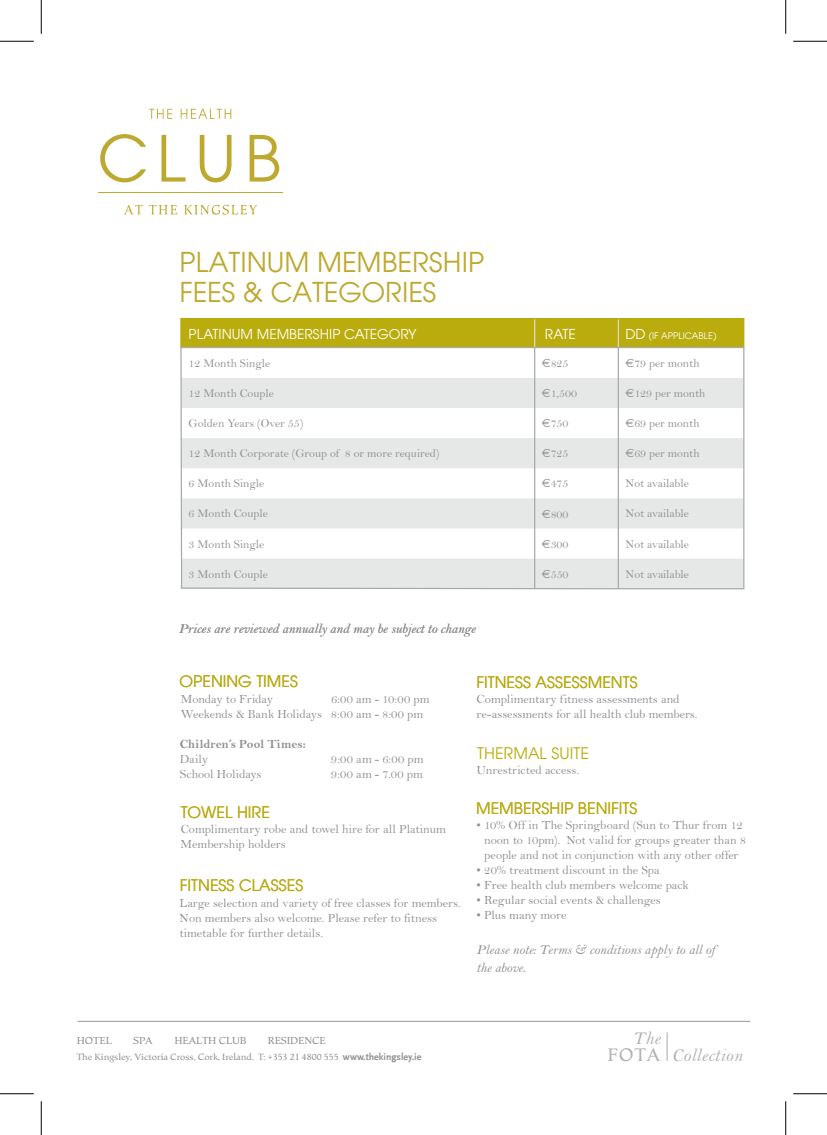
<style>
.page{position:relative;width:827px;height:1135px;background:#fff}
.page>*{position:absolute;margin:0;border:0;box-sizing:border-box;transform-origin:0 0}
.t1{font:30px/30px "Avant Gar Got Itc TEE";color:#bda930}
.t2{font:18.38px "Bell MT Italic";letter-spacing:.02em;color:#b3b2b1}
.t3{font:17.5px "Avant Gar Got Itc TEE";color:#baac0d}
.t4{font:17.5px "Avant Gar Got Itc TEE";color:#bda930}
.t5{font:15px "Avant Gar Got Itc TEE";color:#fff}
.t6{font:13.75px/17.5px "Bell MT Italic";color:#8e9092}
.t7{font:12.5px/15px "Bell";color:#8e9092}
.t8{font:12.5px "Bell MT Bold";letter-spacing:.01em;color:#8e9092}
.t9{font:11.88px "Bell";color:#8e9092}
.t10{font:11.25px "Healy";color:#8e9092}
.t11{font:10px "Healy";color:#8e9092}
.t12{font:10px "Avant Gar Got Itc TEE";color:#fff}
.s1{font-size:15px}
.s2{font-family:"Euro Sans"}
.s3{font-family:"Scala Sans";font-weight:700}
.s4{font-family:"Healy";font-size:20.12px}
</style>
<div class="page">
<hr style="left:78px;top:1021px;width:672px;height:1px;background:#a8aaa9">
<svg style="left:667px;top:1032px;width:1px;height:29px"></svg>
<hr style="left:180px;top:318px;width:354px;height:1px;background:#baac0d">
<hr style="left:534px;top:318px;width:84px;height:1px;background:#baac0d">
<hr style="left:618px;top:318px;width:126px;height:1px;background:#baac0d">
<div style="left:180px;top:319px;width:564px;height:27px;background:#baac0d"></div>
<svg style="left:180px;top:346px;width:565px;height:244px"></svg>
<svg style="left:100px;top:134px;width:46px;height:48px"></svg>
<svg style="left:161px;top:135px;width:24px;height:47px"></svg>
<svg style="left:200px;top:135px;width:31px;height:47px"></svg>
<svg style="left:249px;top:135px;width:30px;height:47px"></svg>
<svg style="left:124px;top:205px;width:19px;height:9px"></svg>
<svg style="left:149px;top:205px;width:28px;height:9px"></svg>
<svg style="left:184px;top:205px;width:73px;height:10px"></svg>
<svg style="left:149px;top:109px;width:23px;height:10px"></svg>
<svg style="left:181px;top:109px;width:50px;height:10px"></svg>
<hr style="left:98px;top:193px;width:184px;height:1px;background:#bda930">
<hr style="left:0;top:41px;width:34px;height:1px;background:#000">
<hr style="left:793px;top:41px;width:34px;height:1px;background:#000">
<hr style="left:0;top:1093px;width:34px;height:1px;background:#000">
<hr style="left:793px;top:1093px;width:34px;height:1px;background:#000">
<hr style="left:41px;top:0;width:1px;height:34px;background:#000">
<hr style="left:41px;top:1101px;width:1px;height:34px;background:#000">
<hr style="left:785px;top:0;width:1px;height:34px;background:#000">
<hr style="left:785px;top:1101px;width:1px;height:34px;background:#000">
<h1 class="t1" style="left:180px;top:247px;width:306px">PLATINUM MEMBERSHIP<br>FEES &amp; CATEGORIES</h1>
<p class="t5" style="left:189px;top:325px;width:229px">PLATINUM MEMBERSHIP CATEGORY</p>
<p class="t5" style="left:545px;top:325px;width:32px">RATE</p>
<p class="t12" style="left:625px;top:330px;width:93px"><span class="s1">DD</span> (IF APPLICABLE)</p>
<p class="t9" style="left:189px;top:356px;width:83px">12 Month Single</p>
<p class="t9" style="left:542px;top:356px;width:28px"><span class="s2">€</span>825</p>
<p class="t9" style="left:625px;top:356px;width:76px"><span class="s2">€</span>79 per month</p>
<p class="t9" style="left:189px;top:386px;width:87px">12 Month Couple</p>
<p class="t9" style="left:542px;top:386px;width:37px"><span class="s2">€</span>1,500</p>
<p class="t9" style="left:625px;top:386px;width:82px"><span class="s2">€</span>129 per month</p>
<p class="t9" style="left:189px;top:416px;width:116px">Golden Years (Over 55)</p>
<p class="t9" style="left:542px;top:416px;width:28px"><span class="s2">€</span>750</p>
<p class="t9" style="left:625px;top:416px;width:76px"><span class="s2">€</span>69 per month</p>
<p class="t9" style="left:189px;top:446px;width:252px">12 Month Corporate (Group of 8 or more required)</p>
<p class="t9" style="left:542px;top:446px;width:28px"><span class="s2">€</span>725</p>
<p class="t9" style="left:625px;top:446px;width:76px"><span class="s2">€</span>69 per month</p>
<p class="t9" style="left:189px;top:476px;width:77px">6 Month Single</p>
<p class="t9" style="left:542px;top:476px;width:28px"><span class="s2">€</span>475</p>
<p class="t9" style="left:625px;top:476px;width:65px">Not available</p>
<p class="t9" style="left:189px;top:507px;width:81px">6 Month Couple</p>
<p class="t9" style="left:542px;top:507px;width:28px"><span class="s2">€</span>800</p>
<p class="t9" style="left:625px;top:507px;width:65px">Not available</p>
<p class="t9" style="left:189px;top:537px;width:77px">3 Month Single</p>
<p class="t9" style="left:542px;top:537px;width:28px"><span class="s2">€</span>300</p>
<p class="t9" style="left:625px;top:537px;width:65px">Not available</p>
<p class="t9" style="left:189px;top:567px;width:81px">3 Month Couple</p>
<p class="t9" style="left:542px;top:567px;width:28px"><span class="s2">€</span>550</p>
<p class="t9" style="left:625px;top:567px;width:65px">Not available</p>
<p class="t6" style="left:179px;top:620px;width:298px">Prices are reviewed annually and may be subject to change</p>
<h3 class="t3" style="left:179px;top:671px;width:120px">OPENING TIMES</h3>
<h3 class="t3" style="left:476px;top:672px;width:163px">FITNESS ASSESSMENTS</h3>
<p class="t7" style="left:181px;top:691px;width:93px">Monday to Friday</p>
<p class="t7" style="left:181px;top:691px;width:250px;text-indent:150px">6:00 am - 10:00 pm<br>Weekends &amp; Bank Holidays 8:00 am - 8:00 pm</p>
<p class="t8" style="left:180px;top:736px;width:127px">Children’s Pool Times:</p>
<p class="t7" style="left:180px;top:751px;width:30px">Daily</p>
<p class="t7" style="left:331px;top:751px;width:94px">9:00 am - 6:00 pm</p>
<p class="t7" style="left:180px;top:766px;width:83px">School Holidays</p>
<p class="t7" style="left:331px;top:766px;width:93px">9:00 am - 7.00 pm</p>
<p class="t7" style="left:476px;top:691px;width:222px">Complimentary fitness assessments and re-assessments for all health club members.</p>
<h3 class="t3" style="left:477px;top:743px;width:113px">THERMAL SUITE</h3>
<p class="t7" style="left:476px;top:762px;width:104px">Unrestricted access.</p>
<h3 class="t3" style="left:181px;top:802px;width:91px">TOWEL HIRE</h3>
<h3 class="t4" style="left:476px;top:798px;width:163px">MEMBERSHIP BENIFITS</h3>
<p class="t7" style="left:181px;top:821px;width:267px">Complimentary robe and towel hire for all Platinum<br>Membership holders</p>
<h3 class="t3" style="left:180px;top:875px;width:125px">FITNESS CLASSES</h3>
<p class="t7" style="left:180px;top:895px;width:283px">Large selection and variety of free classes for members.<br>Non members also welcome. Please refer to fitness timetable for further details.</p>
<p class="t7" style="left:484px;top:817px;width:263px;text-indent:-8px">• 10% Off in The Springboard (Sun to Thur from 12 noon to 10pm). Not valid for groups greater than 8 people and not in conjunction with any other offer</p>
<p class="t7" style="left:476px;top:862px;width:184px">• 20% treatment discount in the Spa</p>
<p class="t7" style="left:476px;top:877px;width:214px">• Free health club members welcome pack</p>
<p class="t7" style="left:476px;top:892px;width:186px">• Regular social events &amp; challenges</p>
<p class="t7" style="left:476px;top:907px;width:91px">• Plus many more</p>
<p class="t6" style="left:476px;top:941px;width:240px">Please note: Terms &amp; conditions apply to all of the above.</p>
<h2 class="t2" style="left:632px;top:1027px;width:29px">The</h2>
<p class="t10" style="left:77px;top:1035px;width:36px">HOTEL</p>
<p class="t10" style="left:133px;top:1035px;width:21px">SPA</p>
<p class="t10" style="left:174px;top:1035px;width:73px">HEALTH CLUB</p>
<p class="t10" style="left:268px;top:1035px;width:59px">RESIDENCE</p>
<p class="t11" style="left:77px;top:1052px;width:346px">The Kingsley, Victoria Cross, Cork, Ireland. T: +353 21 4800 555 <span class="s3">www.thekingsley.ie</span></p>
<h2 class="t2" style="left:607px;top:1044px;width:136px"><span class="s4">FOTA</span> Collection</h2>
</div>
